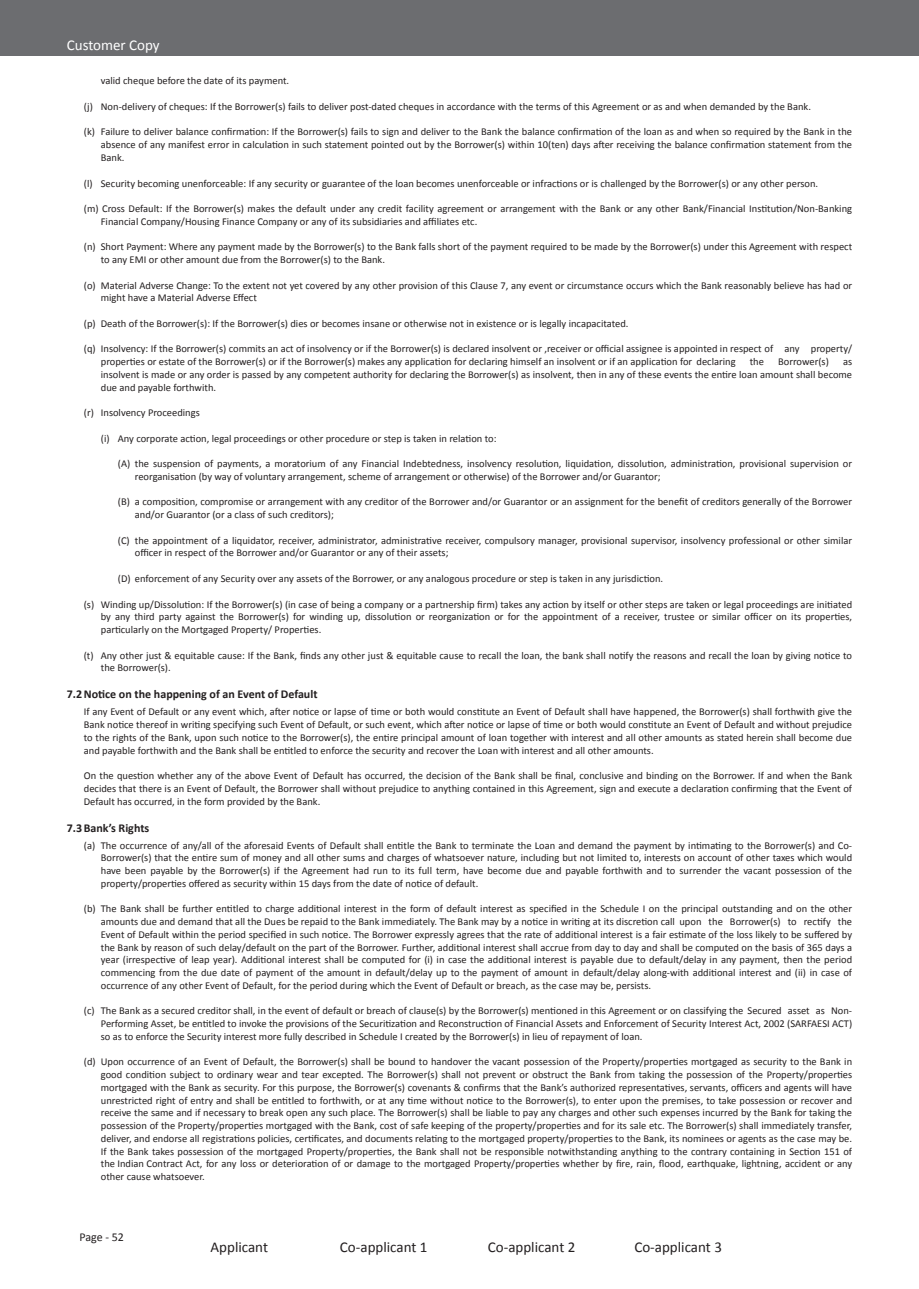
<style>
.page{position:relative;width:919px;height:1289px;background:#fff}
.page>*{position:absolute;margin:0;border:0;box-sizing:border-box;transform-origin:0 0}
.t1{font:15px "Calibri";color:#231f20}
.t2{font:15px "Calibri";color:#fff}
.t3{font:700 12px "Calibri";color:#231f20}
.t4{font:12px "Calibri";letter-spacing:-.005em;color:#231f20}
.t5{font:10.5px/12.8px "Calibri";color:#231f20;text-align:justify}
</style>
<div class="page">
<div style="left:0;top:0;width:906px;height:55px;background:#6c6d70"></div>
<div style="left:906px;top:0;width:12px;height:55px;background:#6c6d70"></div>
<h1 class="t2" style="left:67px;top:35px;width:94px">Customer Copy</h1>
<p class="t5" style="left:101px;top:75px;width:190px">valid cheque before the date of its payment.</p>
<p class="t5" style="left:84px;top:100px;width:728px">(j) Non-delivery of cheques: If the Borrower(s) fails to deliver post-dated cheques in accordance with the terms of this Agreement or as and when demanded by the Bank.</p>
<p class="t5" style="left:101px;top:126px;width:752px;text-indent:-17px">(k) Failure to deliver balance confirmation: If the Borrower(s) fails to sign and deliver to the Bank the balance confirmation of the loan as and when so required by the Bank in the absence of any manifest error in calculation in such statement pointed out by the Borrower(s) within 10(ten) days after receiving the balance confirmation statement from the Bank.</p>
<p class="t5" style="left:84px;top:177px;width:736px">(l) Security becoming unenforceable: If any security or guarantee of the loan becomes unenforceable or infractions or is challenged by the Borrower(s) or any other person.</p>
<p class="t5" style="left:101px;top:202px;width:752px;text-indent:-17px">(m) Cross Default: If the Borrower(s) makes the default under any credit facility agreement or arrangement with the Bank or any other Bank/Financial Institution/Non-Banking<br>Financial Company/Housing Finance Company or any of its subsidiaries and affiliates etc.</p>
<p class="t5" style="left:101px;top:240px;width:752px;text-indent:-17px">(n) Short Payment: Where any payment made by the Borrower(s) to the Bank falls short of the payment required to be made by the Borrower(s) under this Agreement with respect to any EMI or other amount due from the Borrower(s) to the Bank.</p>
<p class="t5" style="left:101px;top:279px;width:752px;text-indent:-17px">(o) Material Adverse Change: To the extent not yet covered by any other provision of this Clause 7, any event or circumstance occurs which the Bank reasonably believe has had or might have a Material Adverse Effect</p>
<p class="t5" style="left:84px;top:317px;width:546px">(p) Death of the Borrower(s): If the Borrower(s) dies or becomes insane or otherwise not in existence or is legally incapacitated.</p>
<p class="t5" style="left:101px;top:342px;width:752px;text-indent:-17px">(q) Insolvency: If the Borrower(s) commits an act of insolvency or if the Borrower(s) is declared insolvent or ,receiver or official assignee is appointed in respect of any property/ properties or estate of the Borrower(s) or if the Borrower(s) makes any application for declaring himself an insolvent or if an application for declaring</p>
<p class="t5" style="left:749px;top:355px;width:16px">the</p>
<p class="t5" style="left:778px;top:355px;width:52px">Borrower(s)</p>
<p class="t5" style="left:101px;top:355px;width:752px;text-indent:742px">as insolvent is made or any order is passed by any competent authority for declaring the Borrower(s) as insolvent, then in any of these events the entire loan amount shall become due and payable forthwith.</p>
<p class="t5" style="left:84px;top:406px;width:118px">(r) Insolvency Proceedings</p>
<p class="t5" style="left:101px;top:432px;width:397px">(i) Any corporate action, legal proceedings or other procedure or step is taken in relation to:</p>
<p class="t5" style="left:135px;top:457px;width:718px;text-indent:-17px">(A) the suspension of payments, a moratorium of any Financial Indebtedness, insolvency resolution, liquidation, dissolution, administration, provisional supervision or reorganisation (by way of voluntary arrangement, scheme of arrangement or otherwise) of the Borrower and/or Guarantor;</p>
<p class="t5" style="left:135px;top:495px;width:718px;text-indent:-17px">(B) a composition, compromise or arrangement with any creditor of the Borrower and/or Guarantor or an assignment for the benefit of creditors generally of the Borrower and/or Guarantor (or a class of such creditors);</p>
<p class="t5" style="left:135px;top:534px;width:718px;text-indent:-17px">(C) the appointment of a liquidator, receiver, administrator, administrative receiver, compulsory manager, provisional supervisor, insolvency professional or other similar officer in respect of the Borrower and/or Guarantor or any of their assets;</p>
<p class="t5" style="left:118px;top:572px;width:547px">(D) enforcement of any Security over any assets of the Borrower, or any analogous procedure or step is taken in any jurisdiction.</p>
<p class="t5" style="left:101px;top:597px;width:752px;text-indent:-17px">(s) Winding up/Dissolution: If the Borrower(s) (in case of being a company or a partnership firm) takes any action by itself or other steps are taken or legal proceedings are initiated by any third party against the Borrower(s) for winding up, dissolution or reorganization or for the appointment of a receiver, trustee or similar officer on its properties, particularly on the Mortgaged Property/ Properties.</p>
<p class="t5" style="left:101px;top:648px;width:752px;text-indent:-17px">(t) Any other just &amp; equitable cause: If the Bank, finds any other just &amp; equitable cause to recall the loan, the bank shall notify the reasons and recall the loan by giving notice to the Borrower(s).</p>
<p class="t3" style="left:67px;top:686px;width:252px">7.2Notice on the happening of an Event of Default</p>
<p class="t5" style="left:84px;top:705px;width:769px">If any Event of Default or any event which, after notice or lapse of time or both would constitute an Event of Default shall have happened, the Borrower(s) shall forthwith give the Bank notice thereof in writing specifying such Event of Default, or such event, which after notice or lapse of time or both would constitute an Event of Default and without prejudice to the rights of the Bank, upon such notice to the Borrower(s), the entire principal amount of loan together with interest and all other amounts as stated herein shall become due and payable forthwith and the Bank shall be entitled to enforce the security and recover the Loan with interest and all other amounts.</p>
<p class="t5" style="left:84px;top:769px;width:769px">On the question whether any of the above Event of Default has occurred, the decision of the Bank shall be final, conclusive and binding on the Borrower. If and when the Bank decides that there is an Event of Default, the Borrower shall without prejudice to anything contained in this Agreement, sign and execute a declaration confirming that the Event of Default has occurred, in the form provided by the Bank.</p>
<p class="t3" style="left:67px;top:820px;width:84px">7.3Bank’s Rights</p>
<p class="t5" style="left:101px;top:838px;width:752px;text-indent:-17px">(a) The occurrence of any/all of the aforesaid Events of Default shall entitle the Bank to terminate the Loan and demand the payment by intimating to the Borrower(s) and Co-Borrower(s) that the entire sum of money and all other sums and charges of whatsoever nature, including but not limited to, interests on account of other taxes which would have been payable by the Borrower(s) if the Agreement had run to its full term, have become due and payable forthwith and to surrender the vacant possession of the property/properties offered as security within 15 days from the date of notice of default.</p>
<p class="t5" style="left:101px;top:902px;width:752px;text-indent:-17px">(b) The Bank shall be further entitled to charge additional interest in the form of default interest as specified in the Schedule I on the principal outstanding and on the other amounts due and demand that all the Dues be repaid to the Bank immediately. The Bank may by a notice in writing at its discretion call upon the Borrower(s) to rectify the Event of Default within the period specified in such notice. The Borrower expressly agrees that the rate of additional interest is a fair estimate of the loss likely to be suffered by the Bank by reason of such delay/default on the part of the Borrower. Further, additional interest shall accrue from day to day and shall be computed on the basis of 365 days a year (irrespective of leap year). Additional interest shall be computed for (i) in case the additional interest is payable due to default/delay in any payment, then the period commencing from the due date of payment of the amount in default/delay up to the payment of amount in default/delay along-with additional interest and (ii) in case of occurrence of any other Event of Default, for the period during which the Event of Default or breach, as the case may be, persists.</p>
<p class="t5" style="left:101px;top:1004px;width:752px;text-indent:-17px">(c) The Bank as a secured creditor shall, in the event of default or breach of clause(s) by the Borrower(s) mentioned in this Agreement or on classifying the Secured asset as Non-Performing Asset, be entitled to invoke the provisions of the Securitization and Reconstruction of Financial Assets and Enforcement of Security Interest Act, 2002 (SARFAESI ACT) so as to enforce the Security interest more fully described in Schedule I created by the Borrower(s) in lieu of repayment of loan.</p>
<p class="t5" style="left:101px;top:1055px;width:752px;text-indent:-17px">(d) Upon occurrence of an Event of Default, the Borrower(s) shall be bound to handover the vacant possession of the Property/properties mortgaged as security to the Bank in good condition subject to ordinary wear and tear excepted. The Borrower(s) shall not prevent or obstruct the Bank from taking the possession of the Property/properties mortgaged with the Bank as security. For this purpose, the Borrower(s) covenants &amp; confirms that the Bank’s authorized representatives, servants, officers and agents will have unrestricted right of entry and shall be entitled to forthwith, or at any time without notice to the Borrower(s), to enter upon the premises, to take possession or recover and receive the same and if necessary to break open any such place. The Borrower(s) shall be liable to pay any charges and other such expenses incurred by the Bank for taking the possession of the Property/properties mortgaged with the Bank, cost of safe keeping of the property/properties and for its sale etc. The Borrower(s) shall immediately transfer, deliver, and endorse all registrations policies, certificates, and documents relating to the mortgaged property/properties to the Bank, its nominees or agents as the case may be.<br>If the Bank takes possession of the mortgaged Property/properties, the Bank shall not be responsible notwithstanding anything to the contrary containing in Section 151 of the Indian Contract Act, for any loss or deterioration of or damage to the mortgaged Property/properties whether by fire, rain, flood, earthquake, lightning, accident or any other cause whatsoever.</p>
<p class="t4" style="left:80px;top:1228px;width:46px">Page - 52</p>
<h1 class="t1" style="left:210px;top:1236px;width:59px">Applicant</h1>
<h1 class="t1" style="left:340px;top:1236px;width:89px">Co-applicant 1</h1>
<h1 class="t1" style="left:488px;top:1236px;width:89px">Co-applicant 2</h1>
<h1 class="t1" style="left:634px;top:1236px;width:89px">Co-applicant 3</h1>
</div>
